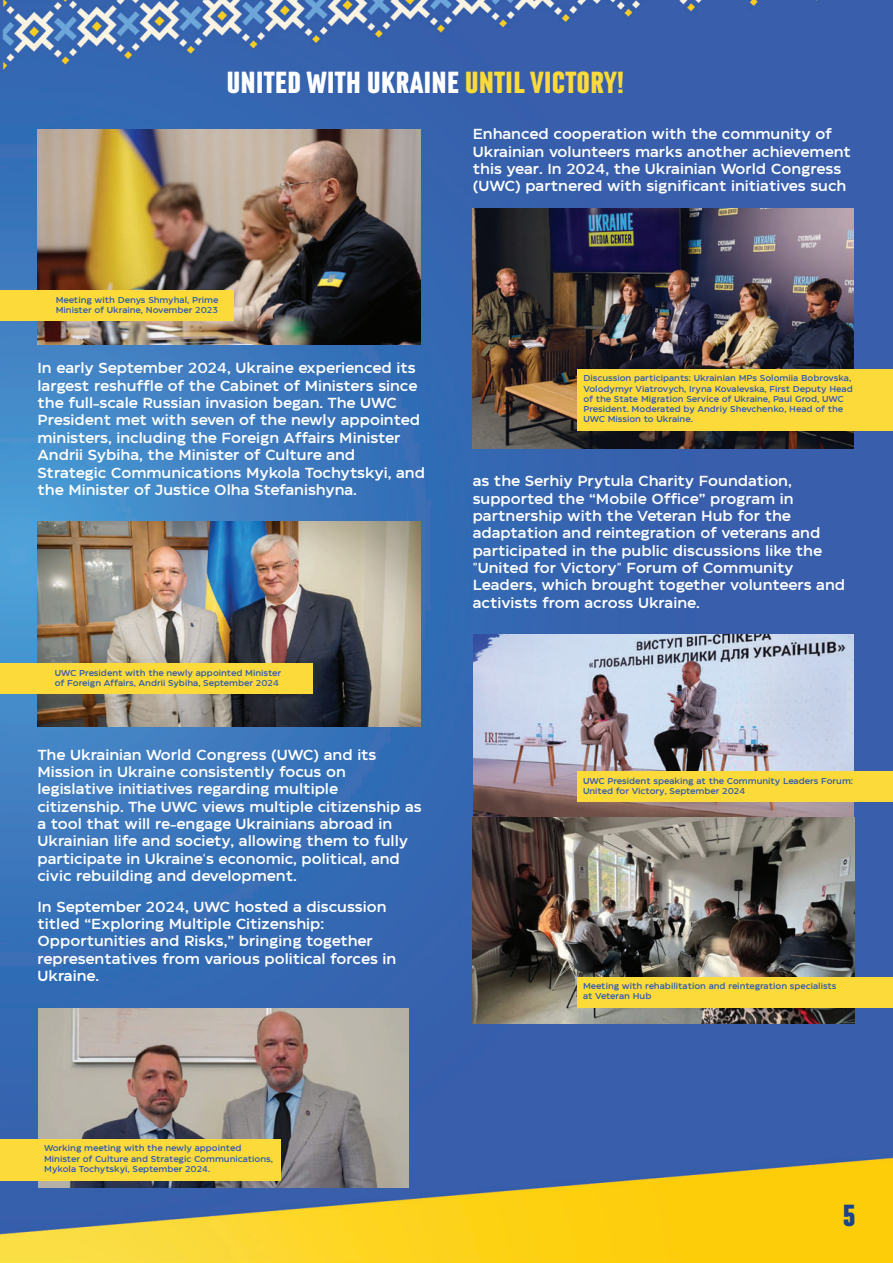
<style>
.page{position:relative;width:893px;height:1263px;background:#fff}
.page>*{position:absolute;margin:0;border:0;box-sizing:border-box;transform-origin:0 0}
.t1{font:700 29.7px "Laqonic 4 F Unicase";color:#fff}
.t2{font:700 29.7px "Laqonic 4 F Unicase";color:#1a4589}
.t3{font:500 14.4px/17.4px "Eastman";color:#fff}
.t4{font:500 8.55px/10.2px "Eastman";color:#375eab}
.s1{color:#fbda39}
</style>
<div class="page">
<img style="left:0;top:0;width:893px;height:1263px">
<img style="left:37px;top:129px;width:383px;height:215px">
<div style="left:1px;top:290px;width:233px;height:31px;background:#fbda39"></div>
<img style="left:37px;top:521px;width:383px;height:206px">
<div style="left:0;top:663px;width:312px;height:31px;background:#fbda39"></div>
<img style="left:38px;top:1008px;width:371px;height:179px">
<div style="left:0;top:1139px;width:281px;height:42px;background:#fbda39"></div>
<img style="left:473px;top:209px;width:380px;height:240px">
<div style="left:577px;top:369px;width:316px;height:61px;background:#fbda39"></div>
<img style="left:473px;top:634px;width:381px;height:183px">
<div style="left:577px;top:771px;width:315px;height:31px;background:#fbda39"></div>
<img style="left:472px;top:817px;width:382px;height:206px">
<div style="left:577px;top:977px;width:315px;height:30px;background:#fbda39"></div>
<h1 class="t1" style="left:227px;top:67px;width:399px">UNITED WITH UKRAINE <span class="s1">UNTIL VICTORY!</span></h1>
<p class="t3" style="left:473px;top:124px;width:380px">Enhanced cooperation with the community of Ukrainian volunteers marks another achievement this year. In 2024, the Ukrainian World Congress (UWC) partnered with significant initiatives such</p>
<p class="t4" style="left:56px;top:294px;width:164px">Meeting with Denys Shmyhal, Prime<br>Minister of Ukraine, November 2023</p>
<p class="t3" style="left:37px;top:358px;width:389px">In early September 2024, Ukraine experienced its largest reshuffle of the Cabinet of Ministers since the full-scale Russian invasion began. Тhe UWC President met with seven of the newly appointed ministers, including the Foreign Affairs Minister Andrii Sybiha, the Minister of Culture and Strategic Communications Mykola Tochytskyi, and the Minister of Justice Olha Stefanishyna.</p>
<p class="t4" style="left:55px;top:667px;width:228px">UWC President with the newly appointed Minister of Foreign Affairs, Andrii Sybiha, September 2024</p>
<p class="t3" style="left:37px;top:745px;width:386px">The Ukrainian World Congress (UWC) and its Mission in Ukraine consistently focus on legislative initiatives regarding multiple citizenship. The UWC views multiple citizenship as a tool that will re-engage Ukrainians abroad in Ukrainian life and society, allowing them to fully participate in Ukraine's economic, political, and civic rebuilding and development.</p>
<p class="t3" style="left:37px;top:896px;width:360px">In September 2024, UWC hosted a discussion titled “Exploring Multiple Citizenship:<br>Opportunities and Risks,” bringing together representatives from various political forces in Ukraine.</p>
<p class="t4" style="left:583px;top:372px;width:271px">Discussion participants: Ukrainian MPs Solomiia Bobrovska, Volodymyr Viatrovych, Iryna Kovalevska, First Deputy Head of the State Migration Service of Ukraine, Paul Grod, UWC President. Moderated by Andriy Shevchenko, Head of the UWC Mission to Ukraine.</p>
<p class="t3" style="left:473px;top:471px;width:374px">as the Serhiy Prytula Charity Foundation, supported the “Mobile Office” program in partnership with the Veteran Hub for the adaptation and reintegration of veterans and participated in the public discussions like the "United for Victory" Forum of Community Leaders, which brought together volunteers and activists from across Ukraine.</p>
<p class="t4" style="left:583px;top:775px;width:272px">UWC President speaking at the Community Leaders Forum:<br>United for Victory, September 2024</p>
<p class="t4" style="left:583px;top:980px;width:255px">Meeting with rehabilitation and reintegration specialists at Veteran Hub</p>
<p class="t4" style="left:44px;top:1142px;width:231px">Working meeting with the newly appointed<br>Minister of Culture and Strategic Communications,<br>Mykola Tochytskyi, September 2024.</p>
<h1 class="t2" style="left:843px;top:1200px;width:14px">5</h1>
</div>
